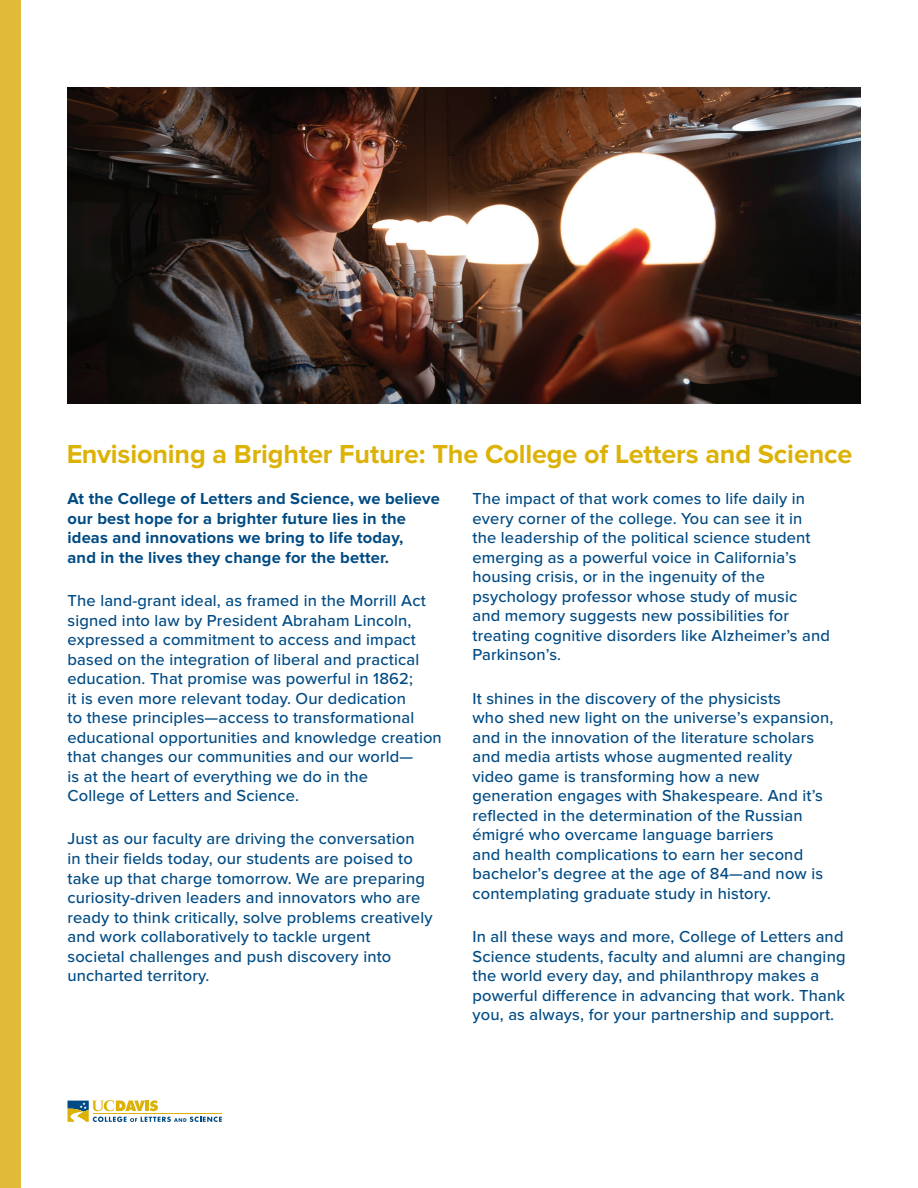
<style>
.page{position:relative;width:918px;height:1188px;background:#fff}
.page>*{position:absolute;margin:0;border:0;box-sizing:border-box;transform-origin:0 0}
.t1{font:700 27px "Proxima Nova";letter-spacing:-.005em;color:#ddb207}
.t2{font:500 16.5px/19.5px "Proxima Nova";letter-spacing:.01em;color:#004b84}
.t3{font:700 16.5px/19.5px "Proxima Nova";letter-spacing:.01em;color:#004b84}
</style>
<div class="page">
<svg style="left:67px;top:1100px;width:155px;height:22px"></svg>
<div style="left:0;top:0;width:20px;height:1188px;background:#e2ba3a"></div>
<img style="left:68px;top:88px;width:793px;height:316px">
<h1 class="t1" style="left:66px;top:439px;width:788px">Envisioning a Brighter Future: The College of Letters and Science</h1>
<p class="t2" style="left:472px;top:490px;width:359px">The impact of that work comes to life daily in every corner of the college. You can see it in the leadership of the political science student emerging as a powerful voice in California’s housing crisis, or in the ingenuity of the psychology professor whose study of music<br>and memory suggests new possibilities for treating cognitive disorders like Alzheimer’s and Parkinson’s.</p>
<p class="t2" style="left:472px;top:689px;width:362px">It shines in the discovery of the physicists<br>who shed new light on the universe’s expansion, and in the innovation of the literature scholars and media artists whose augmented reality video game is transforming how a new generation engages with Shakespeare. And it’s reflected in the determination of the Russian émigré who overcame language barriers<br>and health complications to earn her second bachelor’s degree at the age of 84—and now is contemplating graduate study in history.</p>
<p class="t2" style="left:472px;top:927px;width:375px">In all these ways and more, College of Letters and Science students, faculty and alumni are changing the world every day, and philanthropy makes a powerful difference in advancing that work. Thank you, as always, for your partnership and support.</p>
<p class="t3" style="left:68px;top:490px;width:374px">At the College of Letters and Science, we believe our best hope for a brighter future lies in the ideas and innovations we bring to life today,<br>and in the lives they change for the better.</p>
<p class="t2" style="left:68px;top:592px;width:376px">The land-grant ideal, as framed in the Morrill Act signed into law by President Abraham Lincoln, expressed a commitment to access and impact based on the integration of liberal and practical education. That promise was powerful in 1862;<br>it is even more relevant today. Our dedication<br>to these principles—access to transformational educational opportunities and knowledge creation that changes our communities and our world—<br>is at the heart of everything we do in the<br>College of Letters and Science.</p>
<p class="t2" style="left:68px;top:830px;width:367px">Just as our faculty are driving the conversation<br>in their fields today, our students are poised to take up that charge tomorrow. We are preparing curiosity-driven leaders and innovators who are ready to think critically, solve problems creatively and work collaboratively to tackle urgent<br>societal challenges and push discovery into uncharted territory.</p>
</div>
